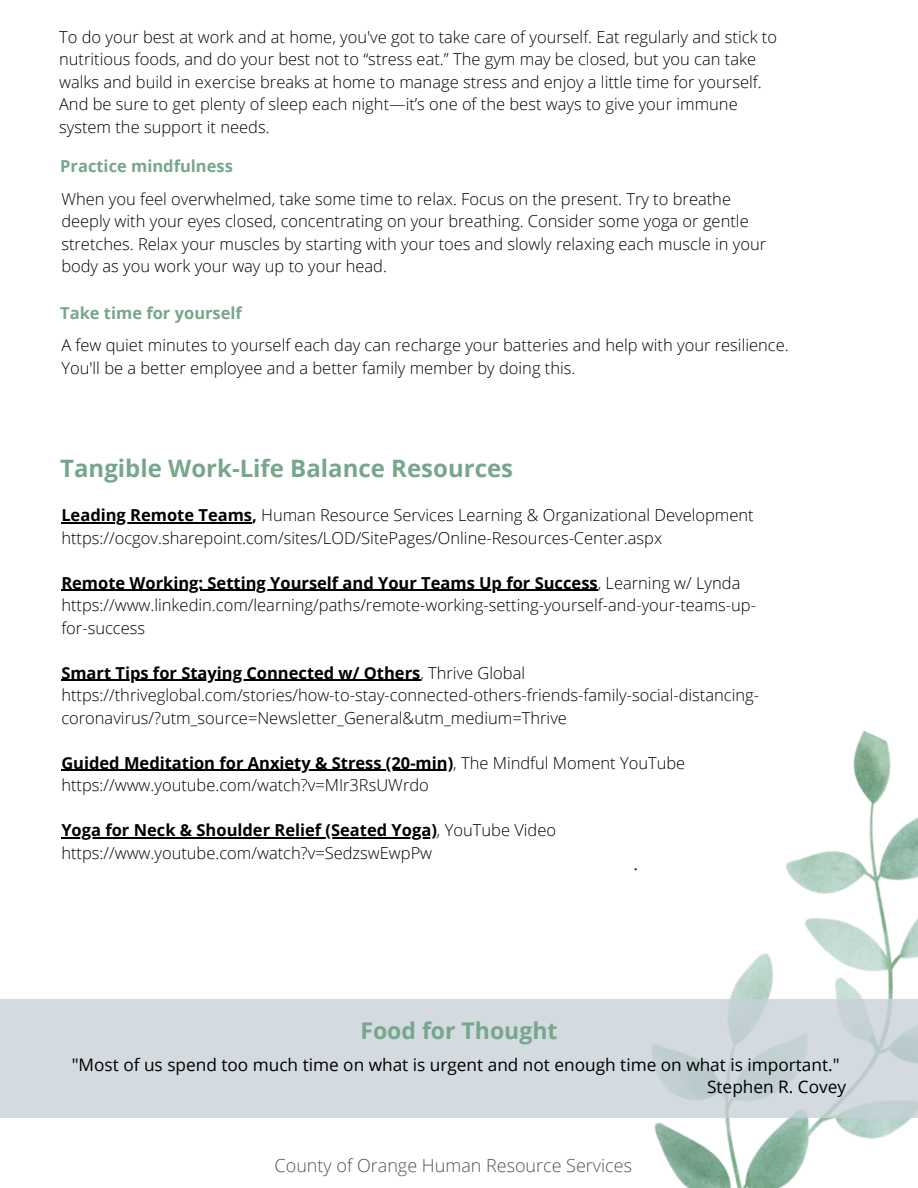
<style>
.page{position:relative;width:918px;height:1188px;background:#fff}
.page>*{position:absolute;margin:0;border:0;box-sizing:border-box;transform-origin:0 0}
.t1{font:700 24px "Open Sans";color:#77a78a}
.t2{font:700 22.95px "Open Sans";color:#77a78a}
.t3{font:300 22.35px "Open Sans";color:#000}
.t4{font:300 18px "Open Sans";color:#545454}
.t5{font:17.25px/21.6px "Open Sans";color:#000}
.t6{font:300 16.5px/22.5px "Open Sans";color:#000}
.t7{font:700 16.5px "Open Sans";color:#77a78a}
.s1{font-weight:700}
</style>
<div class="page">
<img style="left:654px;top:730px;width:264px;height:458px">
<svg style="left:0;top:999px;width:918px;height:119px;background:#d1d8de"></svg>
<hr style="left:61px;top:522px;width:191px;height:1px;background:#000">
<hr style="left:61px;top:590px;width:537px;height:1px;background:#000">
<hr style="left:61px;top:680px;width:359px;height:1px;background:#000">
<hr style="left:61px;top:770px;width:392px;height:1px;background:#000">
<hr style="left:61px;top:837px;width:376px;height:1px;background:#000">
<p class="t6" style="left:59px;top:25px;width:720px">To do your best at work and at home, you've got to take care of yourself. Eat regularly and stick to nutritious foods, and do your best not to “stress eat.” The gym may be closed, but you can take walks and build in exercise breaks at home to manage stress and enjoy a little time for yourself.<br>And be sure to get plenty of sleep each night—it’s one of the best ways to give your immune system the support it needs.</p>
<p class="t7" style="left:60px;top:155px;width:174px">Practice mindfulness</p>
<p class="t6" style="left:61px;top:187px;width:706px">When you feel overwhelmed, take some time to relax. Focus on the present. Try to breathe deeply with your eyes closed, concentrating on your breathing. Consider some yoga or gentle stretches. Relax your muscles by starting with your toes and slowly relaxing each muscle in your body as you work your way up to your head.</p>
<p class="t7" style="left:60px;top:301px;width:183px">Take time for yourself</p>
<p class="t6" style="left:61px;top:334px;width:729px">A few quiet minutes to yourself each day can recharge your batteries and help with your resilience.<br>You'll be a better employee and a better family member by doing this.</p>
<h1 class="t1" style="left:60px;top:451px;width:454px">Tangible Work-Life Balance Resources</h1>
<p class="t6" style="left:61px;top:503px;width:694px"><span class="s1">Leading Remote Teams,</span> Human Resource Services Learning &amp; Organizational Development https://ocgov.sharepoint.com/sites/LOD/SitePages/Online-Resources-Center.aspx</p>
<p class="t6" style="left:61px;top:571px;width:696px"><span class="s1">Remote Working: Setting Yourself and Your Teams Up for Success</span>, Learning w/ Lynda https://www.linkedin.com/learning/paths/remote-working-setting-yourself-and-your-teams-up&shy;for-success</p>
<p class="t6" style="left:61px;top:661px;width:699px"><span class="s1">Smart Tips for Staying Connected w/ Others</span>, Thrive Global https://thriveglobal.com/stories/how-to-stay-connected-others-friends-family-social-distancing&shy;coronavirus/?utm_source=Newsletter_General&amp;utm_medium=Thrive</p>
<p class="t6" style="left:61px;top:751px;width:625px"><span class="s1">Guided Meditation for Anxiety &amp; Stress (20-min)</span>, The Mindful Moment YouTube https://www.youtube.com/watch?v=MIr3RsUWrdo</p>
<p class="t6" style="left:61px;top:818px;width:496px"><span class="s1">Yoga for Neck &amp; Shoulder Relief (Seated Yoga)</span>, YouTube Video https://www.youtube.com/watch?v=SedzswEwpPw</p>
<h2 class="t2" style="left:360px;top:1015px;width:199px">Food for Thought</h2>
<h3 class="t3" style="left:633px;top:846px;width:7px">.</h3>
<p class="t5" style="left:707px;top:1054px;width:141px;text-indent:-635px">"Most of us spend too much time on what is urgent and not enough time on what is important."<br>Stephen R. Covey</p>
<p class="t4" style="left:275px;top:1153px;width:359px">County of Orange Human Resource Services</p>
</div>
